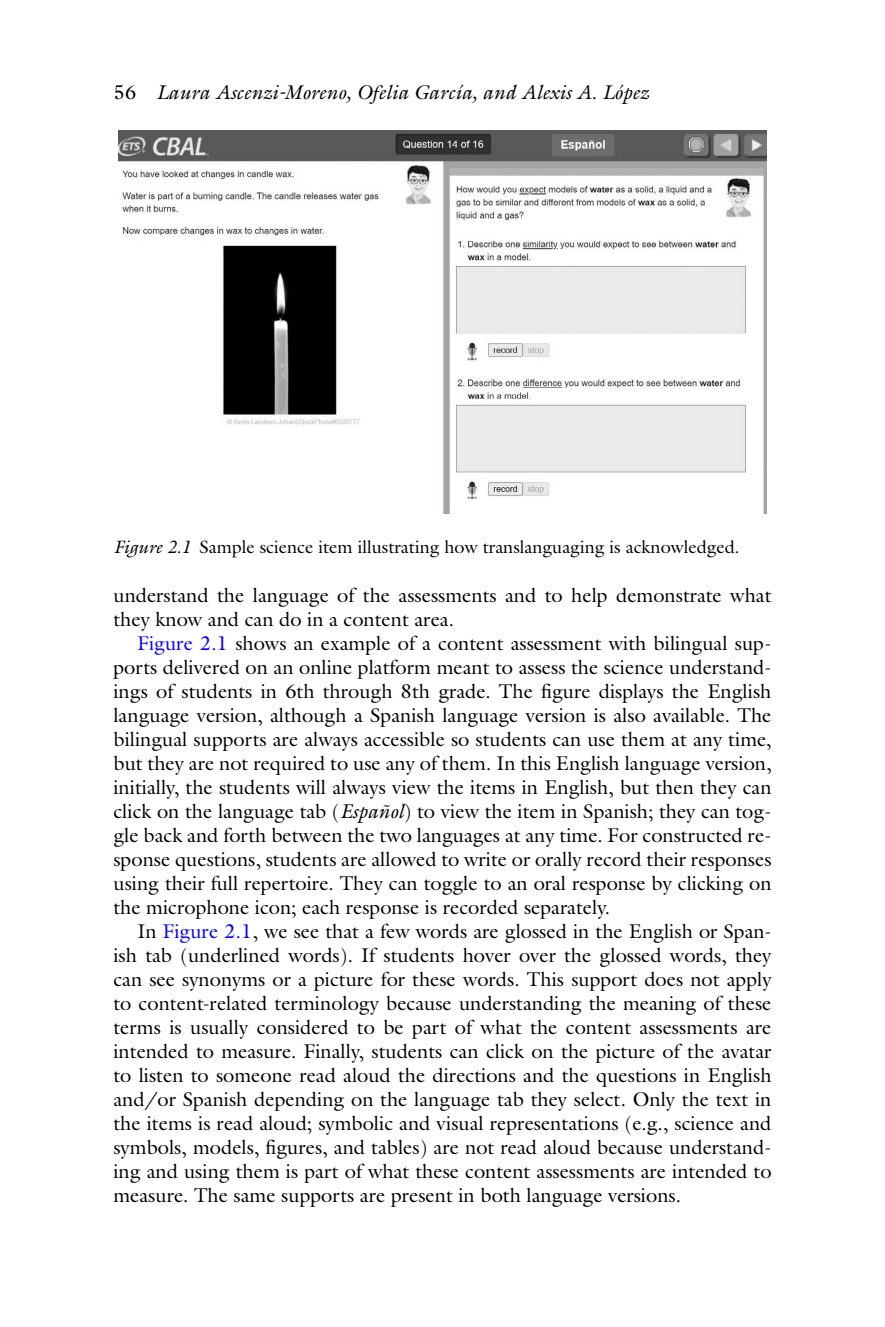
<style>
.page{position:relative;width:885px;height:1327px;background:#fff}
.page>*{position:absolute;margin:0;border:0;box-sizing:border-box;transform-origin:0 0}
.t1{font:20px/24px "Galliard Pro";color:#000;text-align:justify}
.t2{font:italic 20px "Galliard Pro";color:#000}
.t3{font:18px "Galliard Pro";color:#000}
.s1{font-style:normal}
.s2{font-style:italic}
.s3{color:#00f}
</style>
<div class="page">
<img style="left:118px;top:130px;width:648px;height:383px">
<p class="t2" style="left:114px;top:79px;width:536px"><span class="s1">56</span> Laura Ascenzi-Moreno, Ofelia García, and Alexis A. López</p>
<p class="t3" style="left:113px;top:535px;width:627px"><span class="s2">Figure 2.1</span> Sample science item illustrating how translanguaging is acknowledged.</p>
<p class="t1" style="left:113px;top:582px;width:659px">understand the language of the assessments and to help demonstrate what they know and can do in a content area.</p>
<p class="t1" style="left:113px;top:630px;width:659px;text-indent:24px"><span class="s3">Figure 2.1</span> shows an example of a content assessment with bilingual sup&shy;ports delivered on an online platform meant to assess the science understand&shy;ings of students in 6th through 8th grade. The figure displays the English language version, although a Spanish language version is also available. The bilingual supports are always accessible so students can use them at any time, but they are not required to use any of them. In this English language version, initially, the students will always view the items in English, but then they can click on the language tab (<span class="s2">Español</span>) to view the item in Spanish; they can tog&shy;gle back and forth between the two languages at any time. For constructed re&shy;sponse questions, students are allowed to write or orally record their responses using their full repertoire. They can toggle to an oral response by clicking on the microphone icon; each response is recorded separately.</p>
<p class="t1" style="left:113px;top:918px;width:659px;text-indent:24px">In <span class="s3">Figure 2.1</span>, we see that a few words are glossed in the English or Span&shy;ish tab (underlined words). If students hover over the glossed words, they can see synonyms or a picture for these words. This support does not apply to content-related terminology because understanding the meaning of these terms is usually considered to be part of what the content assessments are intended to measure. Finally, students can click on the picture of the avatar to listen to someone read aloud the directions and the questions in English and/or Spanish depending on the language tab they select. Only the text in the items is read aloud; symbolic and visual representations (e.g., science and symbols, models, figures, and tables) are not read aloud because understand&shy;ing and using them is part of what these content assessments are intended to measure. The same supports are present in both language versions.</p>
</div>
